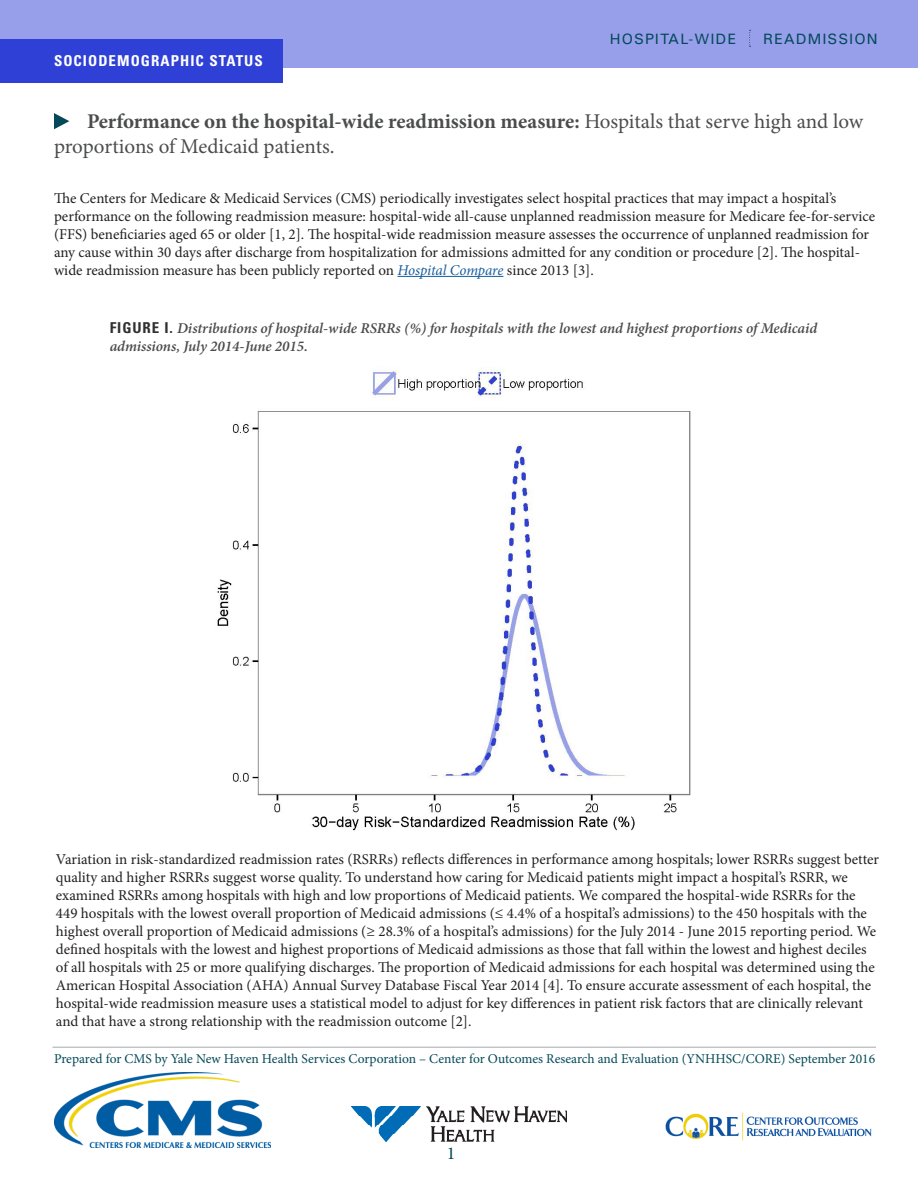
<style>
.page{position:relative;width:918px;height:1188px;background:#fff}
.page>*{position:absolute;margin:0;border:0;box-sizing:border-box;transform-origin:0 0}
.t1{font:21px/25.2px "Minion Pro";color:#4b4c4d}
.t2{font:18px "Minion Pro";color:#034958}
.t3{font:15px/18px "Minion Pro";color:#231f20}
.t4{font:italic 600 15px/18px "Minion Pro";letter-spacing:-.005em;color:#4b4c4d}
.t5{font:15px "Univers";letter-spacing:.07em;color:#034958}
.t6{font:700 condensed 15px "Univers";letter-spacing:.07em;color:#fff}
.t7{font:13.5px "Minion Pro";color:#034958}
.s1{font-weight:700}
.s2{font-style:italic;color:#175d9e}
.s3{font-family:"Univers";font-weight:700;font-style:normal;font-stretch:condensed;color:#312f30}
</style>
<div class="page">
<hr style="left:397px;top:276px;width:106px;height:1px;background:#175d9e">
<div style="left:0;top:0;width:918px;height:68px;background:#979feb"></div>
<svg style="left:749px;top:30px;width:2px;height:17px"></svg>
<hr style="left:52px;top:1047px;width:824px;height:1px;background:#a8a9ad">
<div style="left:0;top:39px;width:283px;height:43px;background:#2f40d6"></div>
<svg style="left:54px;top:113px;width:15px;height:16px"></svg>
<img style="left:217px;top:367px;width:474px;height:464px">
<img style="left:54px;top:1073px;width:216px;height:75px">
<img style="left:665px;top:1112px;width:207px;height:29px">
<img style="left:351px;top:1107px;width:216px;height:35px">
<p class="t6" style="left:54px;top:51px;width:210px">SOCIODEMOGRAPHIC STATUS</p>
<p class="t5" style="left:610px;top:29px;width:128px">HOSPITAL-WIDE</p>
<p class="t5" style="left:763px;top:29px;width:116px">READMISSION</p>
<h1 class="t1" style="left:54px;top:109px;width:811px;text-indent:33px"><span class="s1">Performance on the hospital-wide readmission measure:</span> Hospitals that serve high and low proportions of Medicaid patients.</h1>
<p class="t3" style="left:54px;top:189px;width:823px">The Centers for Medicare &amp; Medicaid Services (CMS) periodically investigates select hospital practices that may impact a hospital’s performance on the following readmission measure: hospital-wide all-cause unplanned readmission measure for Medicare fee-for-service (FFS) beneficiaries aged 65 or older [1, 2]. The hospital-wide readmission measure assesses the occurrence of unplanned readmission for any cause within 30 days after discharge from hospitalization for admissions admitted for any condition or procedure [2]. The hospital&shy;wide readmission measure has been publicly reported on <span class="s2">Hospital Compare</span> since 2013 [3].</p>
<p class="t4" style="left:110px;top:319px;width:709px"><span class="s3">FIGURE I.</span> Distributions of hospital-wide RSRRs (%) for hospitals with the lowest and highest proportions of Medicaid admissions, July 2014-June 2015.</p>
<p class="t3" style="left:56px;top:850px;width:825px">Variation in risk-standardized readmission rates (RSRRs) reflects differences in performance among hospitals; lower RSRRs suggest better quality and higher RSRRs suggest worse quality. To understand how caring for Medicaid patients might impact a hospital’s RSRR, we examined RSRRs among hospitals with high and low proportions of Medicaid patients. We compared the hospital-wide RSRRs for the 449 hospitals with the lowest overall proportion of Medicaid admissions (≤ 4.4% of a hospital’s admissions) to the 450 hospitals with the highest overall proportion of Medicaid admissions (≥ 28.3% of a hospital’s admissions) for the July 2014 - June 2015 reporting period. We defined hospitals with the lowest and highest proportions of Medicaid admissions as those that fall within the lowest and highest deciles of all hospitals with 25 or more qualifying discharges. The proportion of Medicaid admissions for each hospital was determined using the American Hospital Association (AHA) Annual Survey Database Fiscal Year 2014 [4]. To ensure accurate assessment of each hospital, the hospital-wide readmission measure uses a statistical model to adjust for key differences in patient risk factors that are clinically relevant and that have a strong relationship with the readmission outcome [2].</p>
<p class="t7" style="left:54px;top:1049px;width:823px">Prepared for CMS by Yale New Haven Health Services Corporation – Center for Outcomes Research and Evaluation (YNHHSC/CORE) September 2016</p>
<p class="t2" style="left:447px;top:1141px;width:10px">1</p>
</div>
